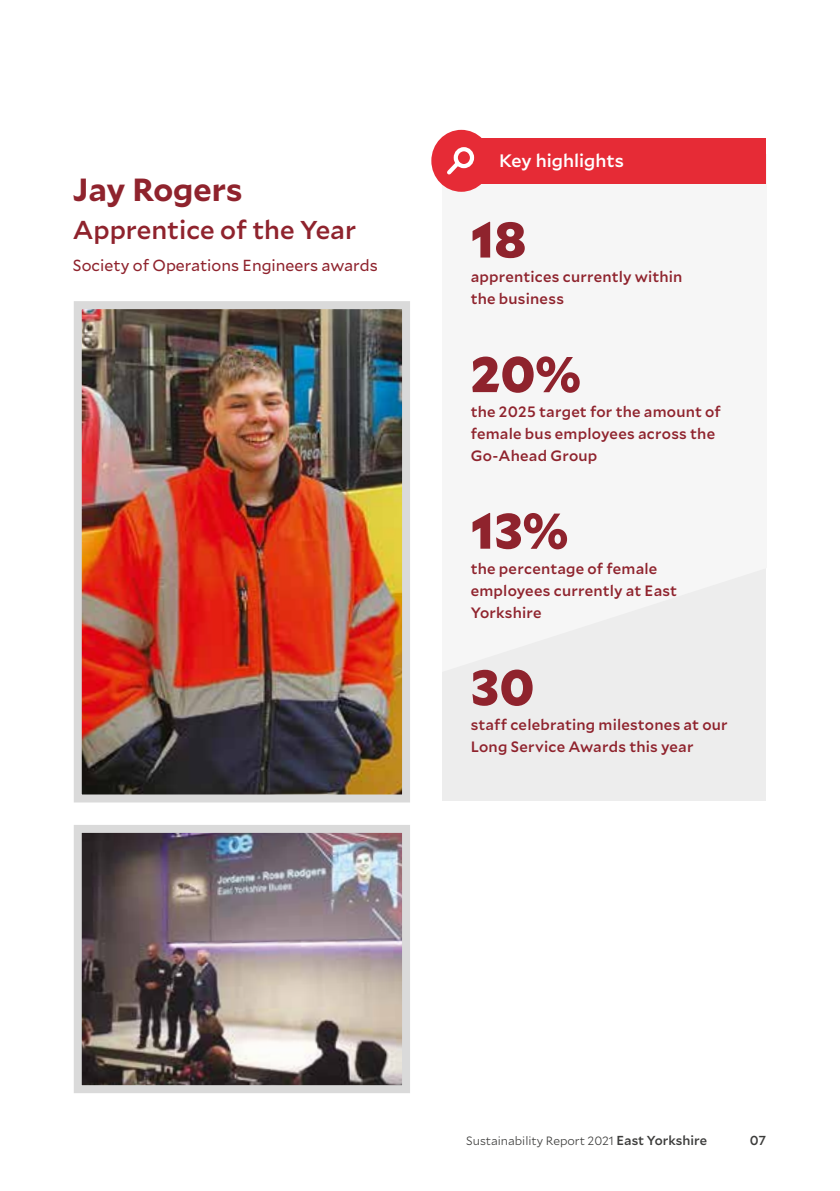
<style>
.page{position:relative;width:840px;height:1191px;background:#fff}
.page>*{position:absolute;margin:0;border:0;box-sizing:border-box;transform-origin:0 0}
.t1{font:900 50px "Mallory";color:#8f232d}
.t2{font:700 32px "Mallory";color:#8f232d}
.t3{font:500 25.8px "Mallory";color:#8f232d}
.t4{font:500 18px "Mallory";color:#fff}
.t5{font:16px "Mallory";color:#8f232d}
.t6{font:500 15px/22px "Mallory";letter-spacing:.015em;color:#8f232d}
.t7{font:500 13px "Mallory";color:#3c3c3b}
.t8{font:300 12px "Mallory";color:#3c3c3b}
.s1{font-weight:500;font-size:13px}
</style>
<div class="page">
<svg style="left:442px;top:183px;width:323px;height:618px;fill:#f6f6f6"></svg>
<div style="left:442px;top:138px;width:323px;height:45px;background:#e62b36"></div>
<div style="left:431px;top:130px;width:60px;height:62px;background:#e62b36;border-radius:50%"></div>
<svg style="left:447px;top:163px;width:16px;height:12px"></svg>
<svg style="left:455px;top:149px;width:16px;height:17px"></svg>
<div style="left:453px;top:147px;width:21px;height:21px;border:4px solid #fff;border-radius:50%"></div>
<img style="left:83px;top:310px;width:318px;height:483px">
<div style="left:74px;top:301px;width:336px;height:501px;border:8px solid #dadada"></div>
<img style="left:83px;top:834px;width:318px;height:250px">
<div style="left:74px;top:825px;width:336px;height:268px;border:8px solid #dadada"></div>
<h2 class="t2" style="left:73px;top:166px;width:171px">Jay Rogers</h2>
<h3 class="t3" style="left:73px;top:211px;width:284px">Apprentice of the Year</h3>
<p class="t5" style="left:73px;top:254px;width:306px">Society of Operations Engineers awards</p>
<p class="t4" style="left:499px;top:148px;width:126px">Key highlights</p>
<h1 class="t1" style="left:470px;top:201px;width:57px">18</h1>
<p class="t6" style="left:470px;top:265px;width:213px">apprentices currently within the business</p>
<h1 class="t1" style="left:470px;top:335px;width:112px">20%</h1>
<p class="t6" style="left:470px;top:400px;width:251px">the 2025 target for the amount of female bus employees across the<br>Go-Ahead Group</p>
<h1 class="t1" style="left:470px;top:492px;width:99px">13%</h1>
<p class="t6" style="left:470px;top:556px;width:208px">the percentage of female employees currently at East<br>Yorkshire</p>
<h1 class="t1" style="left:470px;top:648px;width:65px">30</h1>
<p class="t6" style="left:470px;top:713px;width:258px">staff celebrating milestones at our<br>Long Service Awards this year</p>
<p class="t8" style="left:466px;top:1131px;width:242px">Sustainability Report 2021 <span class="s1">East Yorkshire</span></p>
<p class="t7" style="left:749px;top:1130px;width:18px">07</p>
</div>
